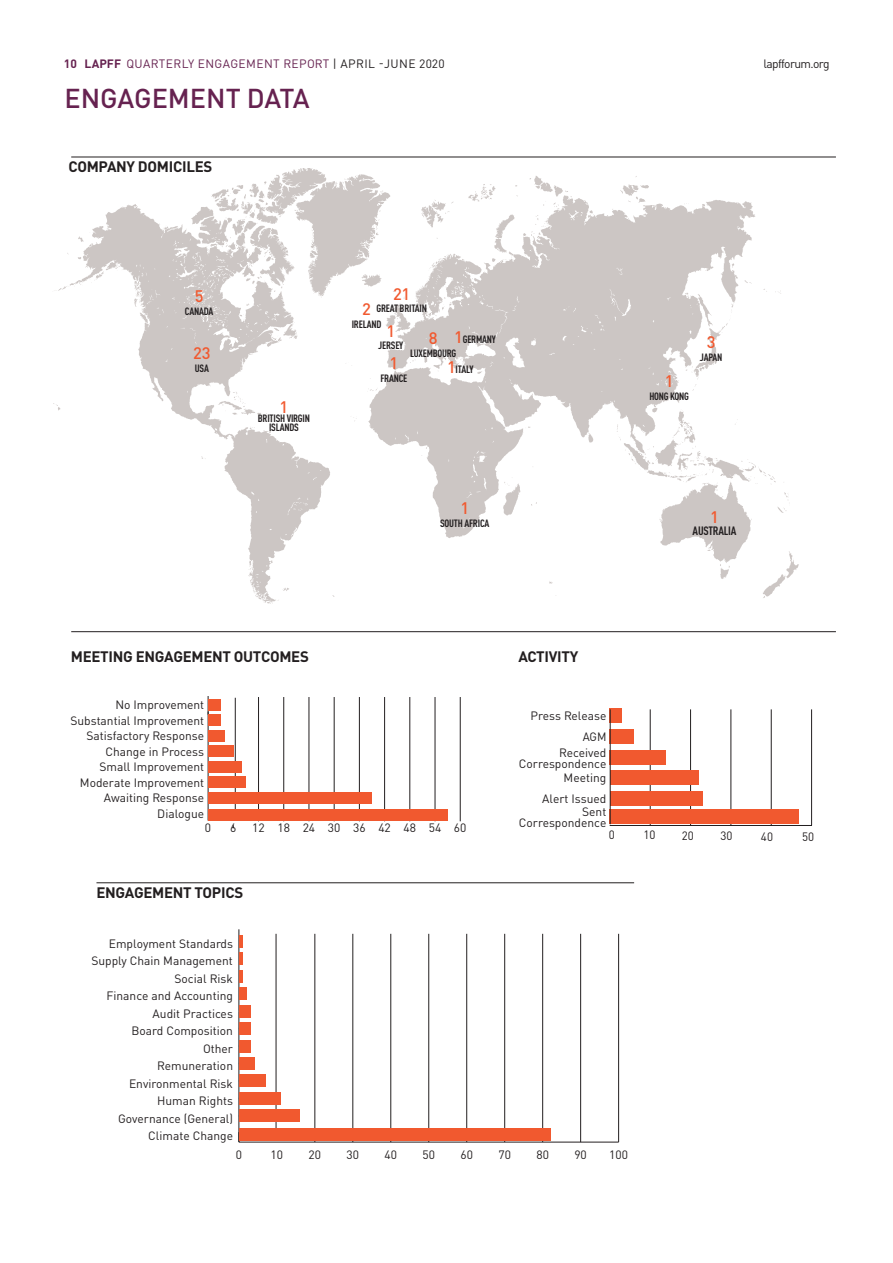
<style>
.page{position:relative;width:893px;height:1263px;background:#fff}
.page>*{position:absolute;margin:0;border:0;box-sizing:border-box;transform-origin:0 0}
.t1{font:500 27px "DINOT";color:#662250}
._10_Quote{font:500 16.5px "DINOT";color:#f1592f}
._12_Table_headline{font:700 15px "DINOT";letter-spacing:-.02em;color:#231f20}
.t2{font:12px/10.5px "DINOT";color:#231f20;text-align:right}
.t3{font:12px "DINOT";letter-spacing:.035em;color:#662250}
.t4{font:12px "DINOT";color:#231f20;scale:.96 1}
.t5{font:12px "DINOT";letter-spacing:-.05em;color:#231f20}
._10_Quote-2{font:700 condensed 12px "DINOT";letter-spacing:-.02em;color:#231f20}
._10_Quote-3{font:700 condensed 10.5px/9px "DINOT";letter-spacing:-.02em;color:#231f20;text-align:center}
.s1{font-weight:700}
.s2{color:#231f20}
.s3{font-weight:500;font-stretch:normal;font-size:16.5px;color:#f1592f}
</style>
<div class="page">
<hr style="left:71px;top:157px;width:765px;height:1px;background:#231f20">
<hr style="left:71px;top:631px;width:765px;height:1px;background:#231f20">
<hr style="left:235px;top:698px;width:1px;height:121px;background:#231f20">
<hr style="left:258px;top:697px;width:1px;height:124px;background:#231f20">
<hr style="left:283px;top:697px;width:1px;height:124px;background:#231f20">
<hr style="left:309px;top:697px;width:1px;height:124px;background:#231f20">
<hr style="left:334px;top:697px;width:1px;height:124px;background:#231f20">
<hr style="left:359px;top:697px;width:1px;height:124px;background:#231f20">
<hr style="left:384px;top:697px;width:1px;height:124px;background:#231f20">
<hr style="left:410px;top:697px;width:1px;height:124px;background:#231f20">
<hr style="left:435px;top:697px;width:1px;height:124px;background:#231f20">
<hr style="left:460px;top:697px;width:1px;height:124px;background:#231f20">
<hr style="left:208px;top:696px;width:1px;height:124px;background:#231f20">
<div style="left:208px;top:699px;width:13px;height:11px;background:#f1592f"></div>
<div style="left:208px;top:714px;width:13px;height:12px;background:#f1592f"></div>
<div style="left:208px;top:730px;width:17px;height:11px;background:#f1592f"></div>
<div style="left:208px;top:746px;width:25px;height:11px;background:#f1592f"></div>
<div style="left:208px;top:761px;width:34px;height:11px;background:#f1592f"></div>
<div style="left:208px;top:777px;width:38px;height:11px;background:#f1592f"></div>
<div style="left:208px;top:792px;width:164px;height:11px;background:#f1592f"></div>
<div style="left:208px;top:809px;width:240px;height:12px;background:#f1592f"></div>
<hr style="left:96px;top:882px;width:538px;height:1px;background:#231f20">
<hr style="left:276px;top:934px;width:1px;height:207px;background:#231f20">
<hr style="left:239px;top:1142px;width:380px;height:1px;background:#231f20">
<hr style="left:315px;top:934px;width:1px;height:208px;background:#231f20">
<hr style="left:353px;top:934px;width:1px;height:208px;background:#231f20">
<hr style="left:391px;top:934px;width:1px;height:208px;background:#231f20">
<hr style="left:428px;top:934px;width:1px;height:208px;background:#231f20">
<hr style="left:466px;top:934px;width:1px;height:208px;background:#231f20">
<hr style="left:504px;top:934px;width:1px;height:208px;background:#231f20">
<hr style="left:542px;top:934px;width:1px;height:208px;background:#231f20">
<hr style="left:580px;top:934px;width:1px;height:208px;background:#231f20">
<hr style="left:618px;top:934px;width:1px;height:208px;background:#231f20">
<hr style="left:239px;top:929px;width:1px;height:213px;background:#231f20">
<hr style="left:239px;top:935px;width:4px;height:12px;background:#f1592f">
<hr style="left:239px;top:952px;width:4px;height:13px;background:#f1592f">
<hr style="left:239px;top:970px;width:4px;height:12px;background:#f1592f">
<div style="left:239px;top:987px;width:7px;height:13px;background:#f1592f"></div>
<div style="left:239px;top:1005px;width:11px;height:12px;background:#f1592f"></div>
<div style="left:239px;top:1022px;width:11px;height:13px;background:#f1592f"></div>
<div style="left:239px;top:1040px;width:11px;height:12px;background:#f1592f"></div>
<div style="left:239px;top:1057px;width:15px;height:13px;background:#f1592f"></div>
<div style="left:239px;top:1075px;width:26px;height:12px;background:#f1592f"></div>
<div style="left:239px;top:1092px;width:42px;height:13px;background:#f1592f"></div>
<div style="left:239px;top:1109px;width:61px;height:13px;background:#f1592f"></div>
<div style="left:239px;top:1128px;width:311px;height:13px;background:#f1592f"></div>
<svg style="left:53px;top:169px;width:746px;height:435px"></svg>
<svg style="left:136px;top:210px;width:564px;height:380px"></svg>
<hr style="left:650px;top:709px;width:1px;height:116px;background:#231f20">
<hr style="left:690px;top:709px;width:1px;height:116px;background:#231f20">
<hr style="left:731px;top:709px;width:1px;height:116px;background:#231f20">
<hr style="left:771px;top:709px;width:1px;height:116px;background:#231f20">
<hr style="left:811px;top:709px;width:1px;height:116px;background:#231f20">
<hr style="left:610px;top:825px;width:202px;height:1px;background:#231f20">
<div style="left:610px;top:708px;width:12px;height:15px;background:#f1592f"></div>
<div style="left:610px;top:729px;width:24px;height:15px;background:#f1592f"></div>
<div style="left:610px;top:750px;width:56px;height:15px;background:#f1592f"></div>
<div style="left:610px;top:770px;width:88px;height:15px;background:#f1592f"></div>
<div style="left:610px;top:791px;width:92px;height:15px;background:#f1592f"></div>
<div style="left:610px;top:809px;width:189px;height:15px;background:#f1592f"></div>
<hr style="left:610px;top:709px;width:1px;height:115px;background:#231f20">
<p class="t3" style="left:64px;top:55px;width:382px"><span class="s1">10 LAPFF</span> QUARTERLY ENGAGEMENT REPORT <span class="s2">| APRIL -JUNE 2020</span></p>
<p class="t5" style="left:763px;top:55px;width:68px">lapfforum.org</p>
<p class="t1" style="left:65px;top:78px;width:247px">ENGAGEMENT DATA</p>
<p class="_12_Table_headline" style="left:68px;top:155px;width:145px">COMPANY DOMICILES</p>
<p class="_10_Quote" style="left:393px;top:281px;width:19px">21</p>
<p class="_10_Quote-3" style="left:377px;top:303px;width:52px">GREAT BRITAIN</p>
<p class="_10_Quote" style="left:195px;top:283px;width:10px">5</p>
<p class="_10_Quote-3" style="left:185px;top:306px;width:30px">CANADA</p>
<p class="_10_Quote" style="left:362px;top:296px;width:10px">2</p>
<p class="_10_Quote-3" style="left:352px;top:319px;width:31px">IRELAND</p>
<p class="_10_Quote" style="left:386px;top:318px;width:10px">1</p>
<p class="_10_Quote-3" style="left:378px;top:340px;width:27px">JERSEY</p>
<p class="_10_Quote-3" style="left:454px;top:334px;width:43px"><span class="s3">1</span>GERMANY</p>
<p class="_10_Quote" style="left:429px;top:325px;width:10px">8</p>
<p class="_10_Quote-3" style="left:410px;top:348px;width:48px">LUXEMBOURG</p>
<p class="_10_Quote" style="left:193px;top:341px;width:19px">23</p>
<p class="_10_Quote-3" style="left:195px;top:363px;width:16px">USA</p>
<p class="_10_Quote" style="left:389px;top:351px;width:10px">1</p>
<p class="_10_Quote-3" style="left:380px;top:373px;width:29px">FRANCE</p>
<p class="_10_Quote-3" style="left:447px;top:364px;width:28px"><span class="s3">1</span>ITALY</p>
<p class="_10_Quote" style="left:280px;top:394px;width:10px">1</p>
<p class="_10_Quote-3" style="left:258px;top:413px;width:54px">BRITISH VIRGIN<br>ISLANDS</p>
<p class="_10_Quote" style="left:460px;top:495px;width:10px">1</p>
<p class="_10_Quote-3" style="left:440px;top:518px;width:51px">SOUTH AFRICA</p>
<p class="_10_Quote" style="left:665px;top:368px;width:10px">1</p>
<p class="_10_Quote-3" style="left:649px;top:391px;width:41px">HONG KONG</p>
<p class="_10_Quote" style="left:707px;top:329px;width:10px">3</p>
<p class="_10_Quote-3" style="left:700px;top:352px;width:24px">JAPAN</p>
<p class="_10_Quote" style="left:710px;top:504px;width:10px">1</p>
<p class="_10_Quote-2" style="left:693px;top:522px;width:45px">AUSTRALIA</p>
<p class="_12_Table_headline" style="left:71px;top:644px;width:240px">MEETING ENGAGEMENT OUTCOMES</p>
<p class="t2" style="left:115px;top:698px;width:90px">No Improvement</p>
<p class="t2" style="left:70px;top:714px;width:135px">Substantial Improvement</p>
<p class="t2" style="left:86px;top:729px;width:119px">Satisfactory Response</p>
<p class="t2" style="left:105px;top:745px;width:100px">Change in Process</p>
<p class="t2" style="left:99px;top:760px;width:106px">Small Improvement</p>
<p class="t2" style="left:80px;top:776px;width:126px">Moderate Improvement</p>
<p class="t2" style="left:104px;top:792px;width:102px">Awaiting Response</p>
<p class="t2" style="left:157px;top:807px;width:48px">Dialogue</p>
<p class="t2" style="left:205px;top:821px;width:8px">0</p>
<p class="t2" style="left:230px;top:821px;width:8px">6</p>
<p class="t2" style="left:252px;top:821px;width:216px">12 18 24 30 36 42 48 54 60</p>
<p class="_12_Table_headline" style="left:96px;top:881px;width:148px">ENGAGEMENT TOPICS</p>
<p class="t2" style="left:109px;top:937px;width:126px">Employment Standards</p>
<p class="t2" style="left:91px;top:955px;width:143px">Supply Chain Management</p>
<p class="t2" style="left:174px;top:972px;width:60px">Social Risk</p>
<p class="t2" style="left:107px;top:990px;width:128px">Finance and Accounting</p>
<p class="t2" style="left:153px;top:1007px;width:82px">Audit Practices</p>
<p class="t2" style="left:132px;top:1024px;width:103px">Board Composition</p>
<p class="t2" style="left:203px;top:1042px;width:31px">Other</p>
<p class="t2" style="left:157px;top:1059px;width:77px">Remuneration</p>
<p class="t2" style="left:129px;top:1077px;width:105px">Environmental Risk</p>
<p class="t2" style="left:157px;top:1094px;width:77px">Human Rights</p>
<p class="t2" style="left:118px;top:1112px;width:116px">Governance (General)</p>
<p class="t2" style="left:148px;top:1129px;width:86px">Climate Change</p>
<p class="_12_Table_headline" style="left:518px;top:644px;width:62px">ACTIVITY</p>
<p class="t2" style="left:531px;top:709px;width:77px">Press Release</p>
<p class="t4" style="left:583px;top:727px;width:26px">AGM</p>
<p class="t2" style="left:519px;top:746px;width:89px">Received<br>Correspondence</p>
<p class="t2" style="left:564px;top:772px;width:44px">Meeting</p>
<p class="t2" style="left:542px;top:792px;width:66px">Alert Issued</p>
<p class="t2" style="left:519px;top:806px;width:89px">Sent<br>Correspondence</p>
<p class="t4" style="left:609px;top:825px;width:8px">0</p>
<p class="t4" style="left:644px;top:826px;width:14px">10</p>
<p class="t4" style="left:682px;top:826px;width:14px">20</p>
<p class="t4" style="left:720px;top:827px;width:14px">30</p>
<p class="t4" style="left:761px;top:827px;width:14px">40</p>
<p class="t4" style="left:802px;top:827px;width:14px">50</p>
<p class="t2" style="left:236px;top:1148px;width:8px">0</p>
<p class="t2" style="left:271px;top:1148px;width:14px">10</p>
<p class="t2" style="left:309px;top:1148px;width:14px">20</p>
<p class="t2" style="left:347px;top:1148px;width:14px">30</p>
<p class="t2" style="left:384px;top:1148px;width:14px">40</p>
<p class="t2" style="left:422px;top:1148px;width:14px">50</p>
<p class="t2" style="left:460px;top:1148px;width:14px">60</p>
<p class="t2" style="left:498px;top:1148px;width:14px">70</p>
<p class="t2" style="left:536px;top:1148px;width:14px">80</p>
<p class="t2" style="left:574px;top:1148px;width:14px">90</p>
<p class="t2" style="left:609px;top:1148px;width:20px">100</p>
</div>
